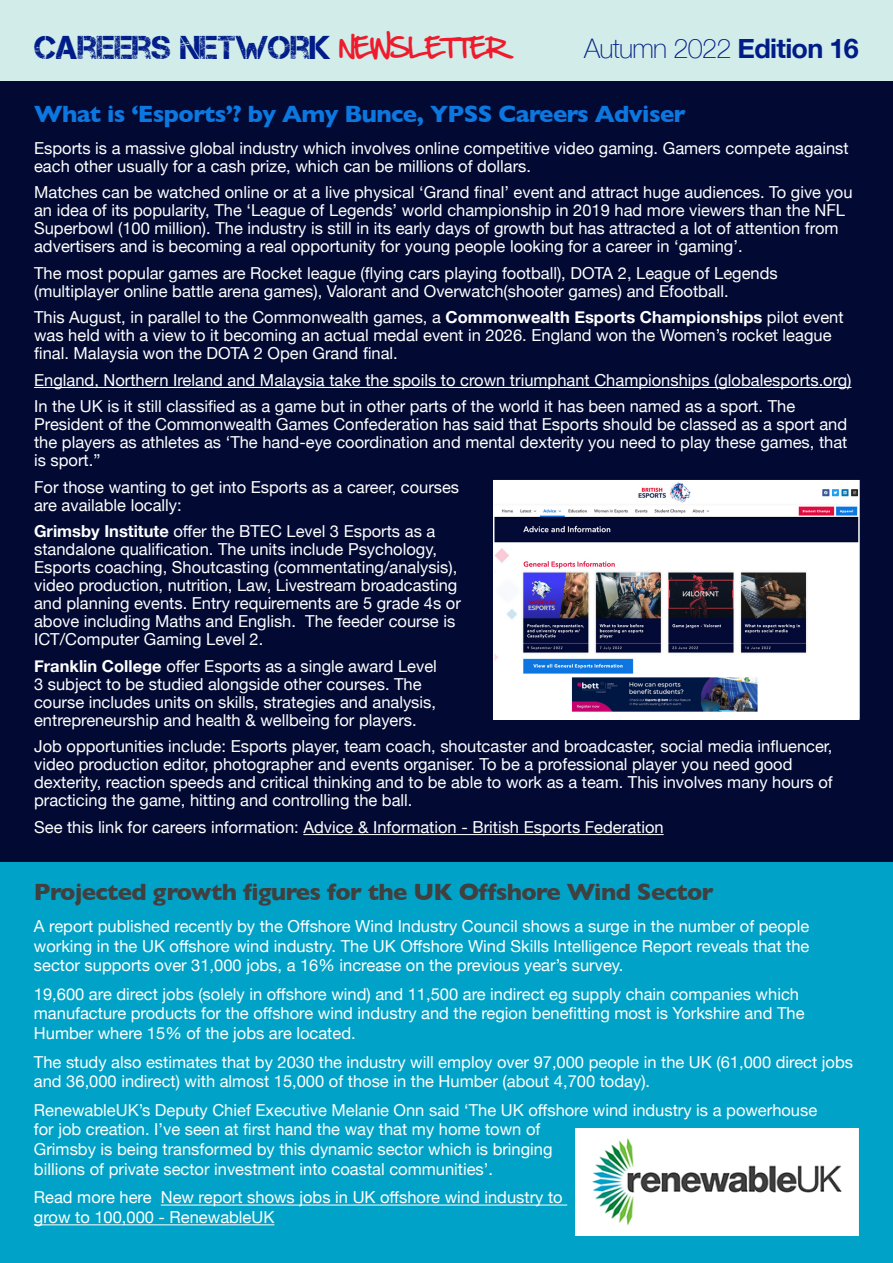
<style>
.page{position:relative;width:893px;height:1263px;background:#fff}
.page>*{position:absolute;margin:0;border:0;box-sizing:border-box;transform-origin:0 0}
.t1{font:33px "Captureit";color:#001c88}
.t2{font:100 27px "Helvetica Neue";letter-spacing:-.025em;color:#001c88}
.t3{font:700 24px "Gill Sans";letter-spacing:-.025em;color:#404040}
.t4{font:700 24px "Gill Sans";letter-spacing:-.025em;color:#0d77e0}
.t5{font:24px "Hand Of Sean";letter-spacing:-.05em;color:#ee1b2c}
.t6{font:16.5px/18px "Helvetica Neue";color:#fff}
.s1{font-weight:700}
</style>
<div class="page">
<div style="left:0;top:862px;width:893px;height:401px;background:#00a3c7"></div>
<div style="left:0;top:0;width:893px;height:81px;background:#d2ece9"></div>
<div style="left:0;top:81px;width:893px;height:781px;background:#020a34"></div>
<hr style="left:34px;top:387px;width:817px;height:1px;background:#fff">
<hr style="left:303px;top:834px;width:361px;height:1px;background:#fff">
<hr style="left:161px;top:1204px;width:406px;height:1px;background:#fff">
<hr style="left:34px;top:1224px;width:240px;height:1px;background:#fff">
<img style="left:496px;top:483px;width:361px;height:234px">
<div style="left:493px;top:480px;width:367px;height:240px;border:2px solid #fff"></div>
<img style="left:576px;top:1128px;width:283px;height:107px">
<p class="t1" style="left:34px;top:29px;width:298px">CAREERS NETWORK</p>
<p class="t5" style="left:339px;top:26px;width:171px">NEWSLETTER</p>
<p class="t2" style="left:584px;top:28px;width:276px">Autumn 2022 <span class="s1">Edition 16</span></p>
<p class="t4" style="left:34px;top:94px;width:653px">What is ‘Esports’? by Amy Bunce, YPSS Careers Adviser</p>
<p class="t6" style="left:34px;top:140px;width:816px">Esports is a massive global industry which involves online competitive video gaming. Gamers compete against each other usually for a cash prize, which can be millions of dollars.</p>
<p class="t6" style="left:34px;top:184px;width:820px">Matches can be watched online or at a live physical ‘Grand final’ event and attract huge audiences. To give you an idea of its popularity, The ‘League of Legends’ world championship in 2019 had more viewers than the NFL Superbowl (100 million). The industry is still in its early days of growth but has attracted a lot of attention from advertisers and is becoming a real opportunity for young people looking for a career in ‘gaming’.</p>
<p class="t6" style="left:34px;top:265px;width:745px">The most popular games are Rocket league (flying cars playing football), DOTA 2, League of Legends (multiplayer online battle arena games), Valorant and Overwatch(shooter games) and Efootball.</p>
<p class="t6" style="left:34px;top:309px;width:811px">This August, in parallel to the Commonwealth games, a <span class="s1">Commonwealth Esports Championships</span> pilot event was held with a view to it becoming an actual medal event in 2026. England won the Women’s rocket league final. Malaysia won the DOTA 2 Open Grand final.</p>
<p class="t6" style="left:34px;top:372px;width:819px">England, Northern Ireland and Malaysia take the spoils to crown triumphant Championships (globalesports.org)</p>
<p class="t6" style="left:34px;top:398px;width:815px">In the UK is it still classified as a game but in other parts of the world it has been named as a sport. The President of the Commonwealth Games Confederation has said that Esports should be classed as a sport and the players as athletes as ‘The hand-eye coordination and mental dexterity you need to play these games, that is sport.”</p>
<p class="t6" style="left:34px;top:479px;width:427px">For those wanting to get into Esports as a career, courses are available locally:</p>
<p class="t6" style="left:34px;top:523px;width:428px"><span class="s1">Grimsby Institute</span> offer the BTEC Level 3 Esports as a standalone qualification. The units include Psychology, Esports coaching, Shoutcasting (commentating/analysis), video production, nutrition, Law, Livestream broadcasting and planning events. Entry requirements are 5 grade 4s or above including Maths and English. The feeder course is ICT/Computer Gaming Level 2.</p>
<p class="t6" style="left:34px;top:658px;width:404px"><span class="s1">Franklin College</span> offer Esports as a single award Level 3 subject to be studied alongside other courses. The course includes units on skills, strategies and analysis, entrepreneurship and health &amp; wellbeing for players.</p>
<p class="t6" style="left:34px;top:738px;width:800px">Job opportunities include: Esports player, team coach, shoutcaster and broadcaster, social media influencer, video production editor, photographer and events organiser. To be a professional player you need good dexterity, reaction speeds and critical thinking and to be able to work as a team. This involves many hours of practicing the game, hitting and controlling the ball.</p>
<p class="t6" style="left:34px;top:819px;width:631px">See this link for careers information: Advice &amp; Information - British Esports Federation</p>
<p class="t3" style="left:34px;top:872px;width:681px">Projected growth figures for the UK Offshore Wind Sector</p>
<p class="t6" style="left:34px;top:917px;width:777px;line-height:19.8px;text-align:justify">A report published recently by the Offshore Wind Industry Council shows a surge in the number of people working in the UK offshore wind industry. The UK Offshore Wind Skills Intelligence Report reveals that the sector supports over 31,000 jobs, a 16% increase on the previous year’s survey.</p>
<p class="t6" style="left:34px;top:985px;width:772px;line-height:19.8px">19,600 are direct jobs (solely in offshore wind) and 11,500 are indirect eg supply chain companies which manufacture products for the offshore wind industry and the region benefitting most is Yorkshire and The<br>Humber where 15% of the jobs are located.</p>
<p class="t6" style="left:34px;top:1053px;width:821px;line-height:19.8px">The study also estimates that by 2030 the industry will employ over 97,000 people in the UK (61,000 direct jobs and 36,000 indirect) with almost 15,000 of those in the Humber (about 4,700 today).</p>
<p class="t6" style="left:34px;top:1101px;width:785px;line-height:19.8px">RenewableUK’s Deputy Chief Executive Melanie Onn said ‘The UK offshore wind industry is a powerhouse for job creation. I’ve seen at first hand the way that my home town of<br>Grimsby is being transformed by this dynamic sector which is bringing<br>billions of private sector investment into coastal communities’.</p>
<p class="t6" style="left:34px;top:1188px;width:530px;line-height:19.8px">Read more here New report shows jobs in UK offshore wind industry to grow to 100,000 - RenewableUK</p>
</div>
